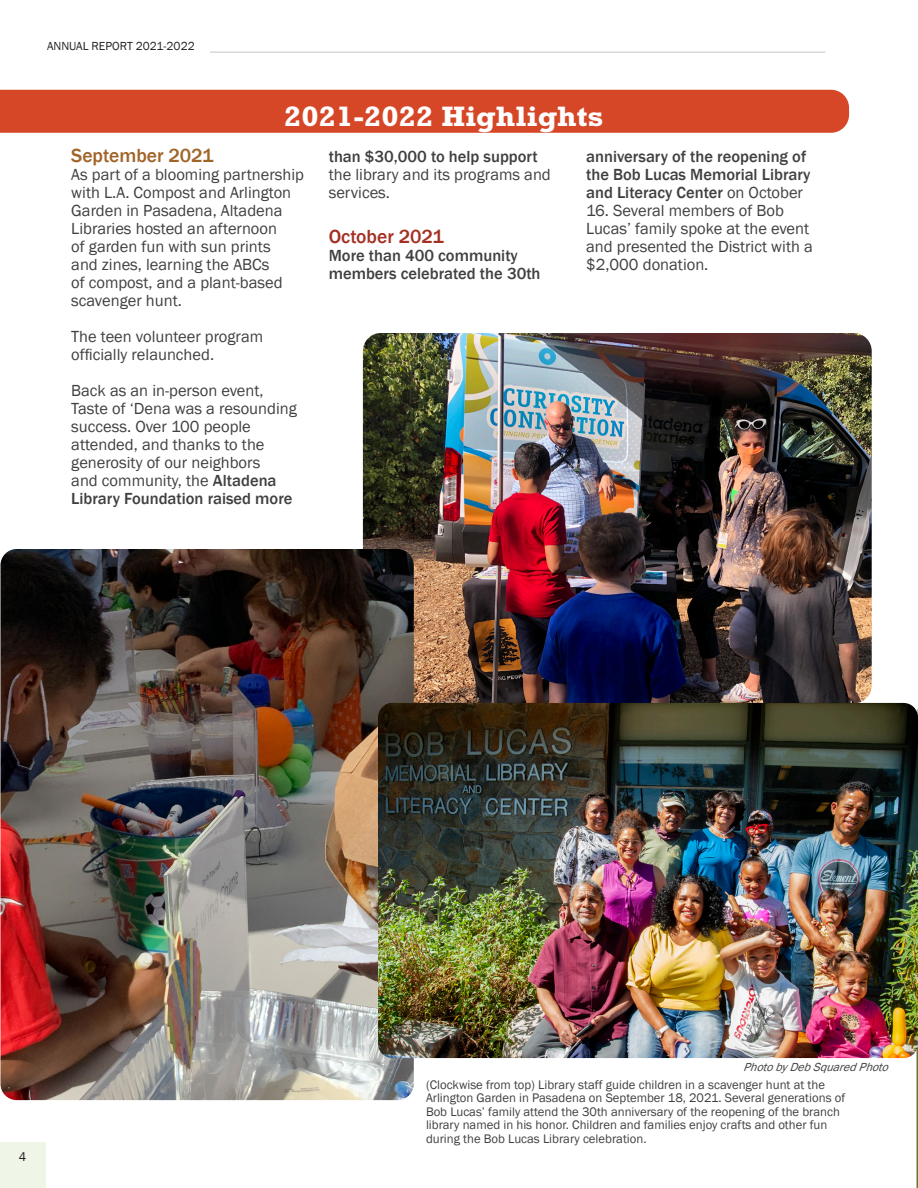
<style>
.page{position:relative;width:918px;height:1188px;background:#fff}
.page>*{position:absolute;margin:0;border:0;box-sizing:border-box;transform-origin:0 0}
.Body_Copy_center{font:700 28.5px "Rockwell Std";color:#fff;scale:1.1 1}
.Body_Copy_left{font:500 19.5px "Franklin Gothic";color:#a16427}
.Body_Copy_left-2{font:500 19.5px "Franklin Gothic";color:#a33022}
.Body_Copy_left-3{font:16.5px/18px "Franklin Gothic";color:#413f41}
.Body_Copy_left-4{font:500 16.5px/18px "Franklin Gothic";color:#413f41}
.Body_Copy_left-5{font:12.75px/13.5px "Franklin Gothic";color:#403f42}
.t1{font:12.75px "Franklin Gothic";color:#231f20}
.Body_Copy_left-6{font:italic 12px "Franklin Gothic";color:#403f42}
.t2{font:12px "Franklin Gothic";color:#231f20}
.s1{font-weight:500}
.s2{font-weight:400}
</style>
<div class="page">
<div style="left:0;top:90px;width:849px;height:43px;background:#d64727"></div>
<svg style="left:917px;top:1058px;width:1px;height:130px"></svg>
<img style="left:363px;top:333px;width:509px;height:370px">
<hr style="left:210px;top:52px;width:615px;height:1px;background:#c6c5c6">
<div style="left:0;top:1142px;width:46px;height:46px;background:#eff6e8"></div>
<img style="left:0;top:549px;width:414px;height:551px">
<img style="left:378px;top:703px;width:540px;height:355px">
<p class="t2" style="left:47px;top:39px;width:149px">ANNUAL REPORT 2021-2022</p>
<p class="Body_Copy_center" style="left:284px;top:100px;width:292px">2021-2022 Highlights</p>
<p class="Body_Copy_left" style="left:71px;top:143px;width:144px">September 2021</p>
<p class="Body_Copy_left-3" style="left:71px;top:166px;width:234px">As part of a blooming partnership with L.A. Compost and Arlington<br>Garden in Pasadena, Altadena<br>Libraries hosted an afternoon<br>of garden fun with sun prints<br>and zines, learning the ABCs<br>of compost, and a plant-based scavenger hunt.</p>
<p class="Body_Copy_left-3" style="left:71px;top:328px;width:193px">The teen volunteer program officially relaunched.</p>
<p class="Body_Copy_left-3" style="left:71px;top:382px;width:227px">Back as an in-person event,<br>Taste of ‘Dena was a resounding success. Over 100 people attended, and thanks to the generosity of our neighbors<br>and community, the <span class="s1">Altadena<br>Library Foundation raised more</span></p>
<p class="Body_Copy_left-3" style="left:329px;top:148px;width:224px"><span class="s1">than $30,000 to help support </span>the library and its programs and services.</p>
<p class="Body_Copy_left-2" style="left:329px;top:224px;width:117px">October 2021</p>
<p class="Body_Copy_left-4" style="left:329px;top:247px;width:213px">More than 400 community members celebrated the 30th</p>
<p class="Body_Copy_left-4" style="left:586px;top:148px;width:226px">anniversary of the reopening of the Bob Lucas Memorial Library and Literacy Center <span class="s2">on October</span></p>
<p class="Body_Copy_left-3" style="left:586px;top:202px;width:228px">16. Several members of Bob<br>Lucas’ family spoke at the event and presented the District with a $2,000 donation.</p>
<p class="t1" style="left:19px;top:1149px;width:9px">4</p>
<p class="Body_Copy_left-6" style="left:743px;top:1060px;width:151px">PhotobyDebSquaredPhoto</p>
<p class="Body_Copy_left-5" style="left:426px;top:1078px;width:421px">(Clockwise from top) Library staff guide children in a scavenger hunt at the Arlington Garden in Pasadena on September 18, 2021. Several generations of Bob Lucas’ family attend the 30th anniversary of the reopening of the branch library named in his honor. Children and families enjoy crafts and other fun during the Bob Lucas Library celebration.</p>
</div>
